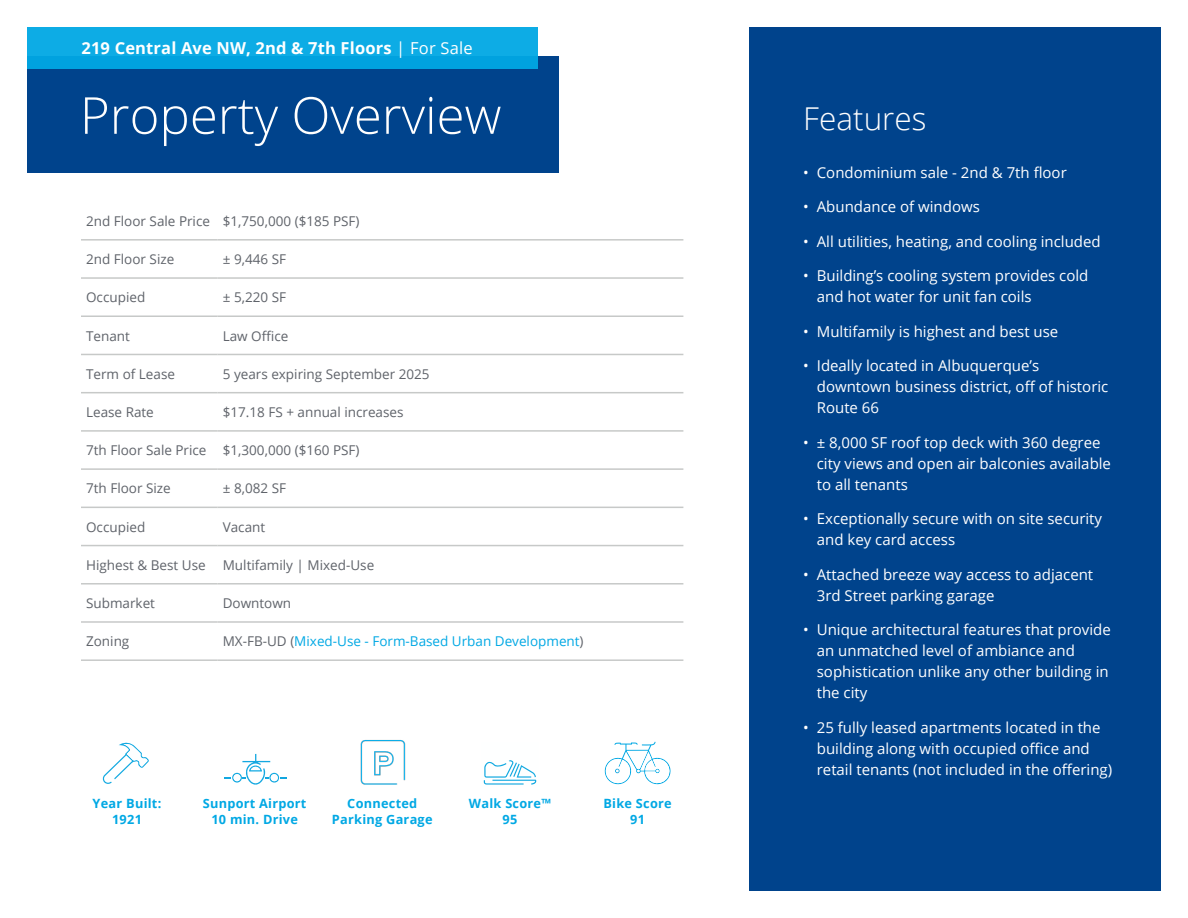
<style>
.page{position:relative;width:1188px;height:918px;background:#fff}
.page>*{position:absolute;margin:0;border:0;box-sizing:border-box;transform-origin:0 0}
.t1{font:300 51px "Open Sans";color:#fff}
.t2{font:300 31.5px "Open Sans";color:#fff}
.t3{font:700 16.5px "Open Sans";letter-spacing:.01em;color:#fff}
.t4{font:15px/21px "Open Sans";color:#fff}
.t5{font:13.5px "Open Sans";color:#5f636a}
.t6{font:13.5px "Open Sans";color:#00a8e4}
.t7{font:700 12.75px/15.3px "Open Sans";letter-spacing:.02em;color:#00a8e4;text-align:center}
.s1{font-weight:400}
.s2{color:#5f636a}
</style>
<div class="page">
<div style="left:27px;top:56px;width:531px;height:116px;background:#00438c"></div>
<div style="left:749px;top:27px;width:412px;height:864px;background:#00438c"></div>
<svg style="left:81px;top:315px;width:602px;height:232px"></svg>
<svg style="left:81px;top:470px;width:602px;height:37px"></svg>
<hr style="left:81px;top:239px;width:137px;height:2px;background:#c7c9c8">
<hr style="left:218px;top:239px;width:465px;height:2px;background:#c7c9c8">
<hr style="left:81px;top:277px;width:137px;height:2px;background:#c7c9c8">
<hr style="left:218px;top:277px;width:465px;height:2px;background:#c7c9c8">
<hr style="left:81px;top:316px;width:137px;height:1px;background:#c7c9c8">
<hr style="left:218px;top:316px;width:465px;height:1px;background:#c7c9c8">
<hr style="left:81px;top:354px;width:137px;height:1px;background:#c7c9c8">
<hr style="left:218px;top:354px;width:465px;height:1px;background:#c7c9c8">
<hr style="left:81px;top:392px;width:137px;height:1px;background:#c7c9c8">
<hr style="left:218px;top:392px;width:465px;height:1px;background:#c7c9c8">
<hr style="left:81px;top:430px;width:137px;height:2px;background:#c7c9c8">
<hr style="left:218px;top:430px;width:465px;height:2px;background:#c7c9c8">
<hr style="left:81px;top:468px;width:137px;height:2px;background:#c7c9c8">
<hr style="left:218px;top:468px;width:465px;height:2px;background:#c7c9c8">
<hr style="left:81px;top:507px;width:137px;height:1px;background:#c7c9c8">
<hr style="left:218px;top:507px;width:465px;height:1px;background:#c7c9c8">
<hr style="left:81px;top:545px;width:137px;height:1px;background:#c7c9c8">
<hr style="left:218px;top:545px;width:465px;height:1px;background:#c7c9c8">
<hr style="left:81px;top:583px;width:137px;height:2px;background:#c7c9c8">
<hr style="left:218px;top:583px;width:465px;height:2px;background:#c7c9c8">
<hr style="left:81px;top:621px;width:137px;height:2px;background:#c7c9c8">
<hr style="left:218px;top:621px;width:465px;height:2px;background:#c7c9c8">
<hr style="left:81px;top:659px;width:137px;height:2px;background:#c7c9c8">
<hr style="left:218px;top:659px;width:465px;height:2px;background:#c7c9c8">
<svg style="left:102px;top:742px;width:47px;height:42px"></svg>
<svg style="left:224px;top:753px;width:62px;height:32px"></svg>
<div style="left:271px;top:774px;width:7px;height:7px;background:#fdfeff;border-radius:50%"></div>
<div style="left:233px;top:774px;width:8px;height:7px;background:#fdfeff;border-radius:50%"></div>
<img style="left:360px;top:740px;width:46px;height:45px">
<svg style="left:483px;top:760px;width:54px;height:25px"></svg>
<svg style="left:605px;top:742px;width:66px;height:42px"></svg>
<div style="left:27px;top:27px;width:511px;height:41px;background:linear-gradient(to right,#0aa9e3,#0aa9e3)"></div>
<p class="t3" style="left:81px;top:36px;width:393px">219 Central Ave NW, 2nd &amp; 7th Floors <span class="s1">| For Sale</span></p>
<h1 class="t1" style="left:80px;top:80px;width:423px">Property Overview</h1>
<p class="t5" style="left:86px;top:212px;width:275px">2nd Floor Sale Price $1,750,000 ($185 PSF)</p>
<p class="t5" style="left:86px;top:250px;width:90px">2nd Floor Size</p>
<p class="t5" style="left:223px;top:250px;width:65px">± 9,446 SF</p>
<p class="t5" style="left:86px;top:288px;width:61px">Occupied</p>
<p class="t5" style="left:223px;top:288px;width:65px">± 5,220 SF</p>
<p class="t5" style="left:86px;top:326px;width:45px">Tenant</p>
<p class="t5" style="left:223px;top:326px;width:67px">Law Office</p>
<p class="t5" style="left:86px;top:365px;width:90px">Term of Lease</p>
<p class="t5" style="left:223px;top:365px;width:208px">5 years expiring September 2025</p>
<p class="t5" style="left:86px;top:403px;width:69px">Lease Rate</p>
<p class="t5" style="left:223px;top:403px;width:182px">$17.18 FS + annual increases</p>
<p class="t5" style="left:86px;top:441px;width:275px">7th Floor Sale Price $1,300,000 ($160 PSF)</p>
<p class="t5" style="left:86px;top:479px;width:86px">7th Floor Size</p>
<p class="t5" style="left:223px;top:479px;width:65px">± 8,082 SF</p>
<p class="t5" style="left:86px;top:517px;width:61px">Occupied</p>
<p class="t5" style="left:223px;top:517px;width:44px">Vacant</p>
<p class="t5" style="left:86px;top:556px;width:121px">Highest &amp; Best Use</p>
<p class="t5" style="left:223px;top:556px;width:153px">Multifamily | Mixed-Use</p>
<p class="t5" style="left:86px;top:594px;width:70px">Submarket</p>
<p class="t5" style="left:223px;top:594px;width:70px">Downtown</p>
<p class="t5" style="left:86px;top:632px;width:45px">Zoning</p>
<p class="t6" style="left:223px;top:632px;width:362px"><span class="s2">MX-FB-UD (</span>Mixed-Use - Form-Based Urban Development<span class="s2">)</span></p>
<p class="t7" style="left:93px;top:796px;width:70px">Year Built:<br>1921</p>
<p class="t7" style="left:203px;top:796px;width:105px">Sunport Airport<br>10 min. Drive</p>
<p class="t7" style="left:332px;top:796px;width:102px">Connected<br>Parking Garage</p>
<p class="t7" style="left:469px;top:796px;width:84px">Walk Score™<br>95</p>
<p class="t7" style="left:603px;top:796px;width:70px">Bike Score<br>91</p>
<h2 class="t2" style="left:803px;top:97px;width:125px">Features</h2>
<p class="t4" style="left:803px;top:161px;width:265px">• Condominium sale - 2nd &amp; 7th floor</p>
<p class="t4" style="left:803px;top:196px;width:178px">• Abundance of windows</p>
<p class="t4" style="left:803px;top:230px;width:299px">• All utilities, heating, and cooling included</p>
<p class="t4" style="left:817px;top:265px;width:273px;text-indent:-14px">• Building’s cooling system provides cold and hot water for unit fan coils</p>
<p class="t4" style="left:803px;top:320px;width:257px">• Multifamily is highest and best use</p>
<p class="t4" style="left:817px;top:355px;width:293px;text-indent:-14px">• Ideally located in Albuquerque’s downtown business district, off of historic<br>Route 66</p>
<p class="t4" style="left:817px;top:431px;width:296px;text-indent:-14px">• ± 8,000 SF roof top deck with 360 degree city views and open air balconies available to all tenants</p>
<p class="t4" style="left:817px;top:508px;width:287px;text-indent:-14px">• Exceptionally secure with on site security and key card access</p>
<p class="t4" style="left:817px;top:563px;width:278px;text-indent:-14px">• Attached breeze way access to adjacent<br>3rd Street parking garage</p>
<p class="t4" style="left:817px;top:619px;width:296px;text-indent:-14px">• Unique architectural features that provide an unmatched level of ambiance and sophistication unlike any other building in the city</p>
<p class="t4" style="left:817px;top:716px;width:297px;text-indent:-14px">• 25 fully leased apartments located in the building along with occupied office and retail tenants (not included in the offering)</p>
</div>
